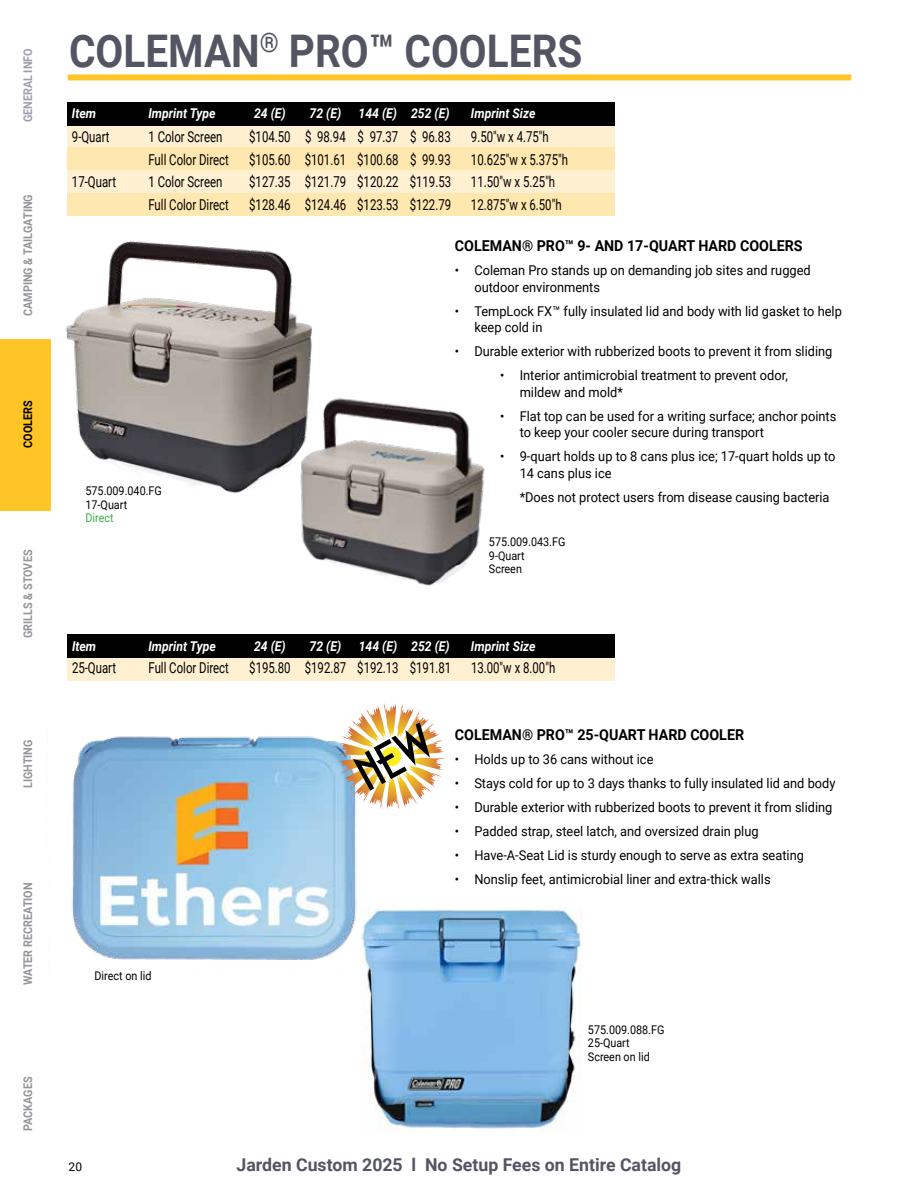
<style>
.page{position:relative;width:918px;height:1188px;background:#fff}
.page>*{position:absolute;margin:0;border:0;box-sizing:border-box;transform-origin:0 0}
.t1{font:700 45px "Roboto";color:#545562;scale:.9 1}
.t2{font:700 17.7px "Roboto";color:#545562}
.t3{font:15px "Roboto";color:#000;scale:.76 1}
.t4{font:700 15px "Roboto";color:#000;scale:.95 1}
.t5{font:13.5px/16.5px "Roboto";color:#000;scale:.95 1}
.t6{font:italic 700 13.5px "Roboto";color:#fff;scale:.9 1}
.t7{font:12px/13.5px "Roboto";color:#000;scale:.9 1}
.t8{font:700 12px "Roboto";color:#939598;scale:.9 1}
.t9{font:700 12px "Roboto";color:#9e9fab;scale:.9 1}
.t10{font:700 12px "Roboto";color:#000;scale:.9 1}
.t11{font:12px "Roboto";color:#41ad49;scale:.9 1}
.t12{font:12px "Roboto";color:#000}
</style>
<div class="page">
<img style="left:72px;top:727px;width:305px;height:233px">
<img style="left:360px;top:908px;width:222px;height:222px">
<div style="left:67px;top:126px;width:548px;height:90px;background:#fff0d2"></div>
<div style="left:67px;top:147px;width:548px;height:22px;background:#ffe7b0"></div>
<div style="left:67px;top:193px;width:548px;height:23px;background:#ffe7b0"></div>
<div style="left:67px;top:102px;width:548px;height:24px;background:#000"></div>
<div style="left:68px;top:74px;width:783px;height:6px;background:#ffc425"></div>
<img style="left:65px;top:241px;width:247px;height:253px">
<img style="left:291px;top:392px;width:194px;height:194px">
<div style="left:68px;top:658px;width:547px;height:23px;background:#fff0d2"></div>
<div style="left:68px;top:634px;width:547px;height:24px;background:#000"></div>
<img style="left:353px;top:703px;width:77px;height:88px">
<div style="left:0;top:339px;width:50px;height:172px;background:#ffc425"></div>
<p class="t9" style="left:20px;top:122px;width:84px;rotate:-90deg">GENERAL INFO</p>
<p class="t8" style="left:20px;top:316px;width:137px;rotate:-90deg">CAMPING &amp; TAILGATING</p>
<p class="t10" style="left:20px;top:448px;width:54px;rotate:-90deg">COOLERS</p>
<p class="t8" style="left:20px;top:638px;width:100px;rotate:-90deg">GRILLS &amp; STOVES</p>
<p class="t8" style="left:20px;top:788px;width:56px;rotate:-90deg">LIGHTING</p>
<p class="t8" style="left:20px;top:985px;width:116px;rotate:-90deg">WATER RECREATION</p>
<p class="t8" style="left:20px;top:1131px;width:62px;rotate:-90deg">PACKAGES</p>
<h1 class="t1" style="left:69px;top:20px;width:572px">COLEMAN<sup>®</sup> PRO™ COOLERS</h1>
<p class="t6" style="left:72px;top:104px;width:28px">Item</p>
<p class="t6" style="left:148px;top:104px;width:76px">Imprint Type</p>
<p class="t6" style="left:254px;top:104px;width:37px">24 (E)</p>
<p class="t6" style="left:310px;top:104px;width:37px">72 (E)</p>
<p class="t6" style="left:359px;top:104px;width:103px">144 (E) 252 (E)</p>
<p class="t6" style="left:471px;top:104px;width:73px">Imprint Size</p>
<p class="t3" style="left:72px;top:126px;width:51px">9-Quart</p>
<p class="t3" style="left:148px;top:126px;width:99px">1 Color Screen</p>
<p class="t3" style="left:249px;top:126px;width:267px">$104.50 $ 98.94 $ 97.37 $ 96.83</p>
<p class="t3" style="left:471px;top:126px;width:104px">9.50″w x 4.75″h</p>
<p class="t3" style="left:148px;top:149px;width:107px">Full Color Direct</p>
<p class="t3" style="left:249px;top:149px;width:267px">$105.60 $101.61 $100.68 $ 99.93</p>
<p class="t3" style="left:471px;top:149px;width:129px">10.625″w x 5.375″h</p>
<p class="t3" style="left:72px;top:171px;width:60px">17-Quart</p>
<p class="t3" style="left:148px;top:171px;width:99px">1 Color Screen</p>
<p class="t3" style="left:249px;top:171px;width:267px">$127.35 $121.79 $120.22 $119.53</p>
<p class="t3" style="left:471px;top:171px;width:112px">11.50″w x 5.25″h</p>
<p class="t3" style="left:148px;top:194px;width:107px">Full Color Direct</p>
<p class="t3" style="left:249px;top:194px;width:267px">$128.46 $124.46 $123.53 $122.79</p>
<p class="t3" style="left:471px;top:194px;width:121px">12.875″w x 6.50″h</p>
<p class="t7" style="left:85px;top:484px;width:86px">575.009.040.FG<br>17-Quart</p>
<p class="t11" style="left:85px;top:509px;width:33px">Direct</p>
<p class="t4" style="left:455px;top:235px;width:368px">COLEMAN® PRO™ 9- AND 17-QUART HARD COOLERS</p>
<p class="t5" style="left:474px;top:262px;width:356px;text-indent:-20px">• Coleman Pro stands up on demanding job sites and rugged outdoor environments</p>
<p class="t5" style="left:474px;top:302px;width:388px;text-indent:-19px">• TempLock FX™ fully insulated lid and body with lid gasket to help keep cold in</p>
<p class="t5" style="left:455px;top:343px;width:399px">• Durable exterior with rubberized boots to prevent it from sliding</p>
<p class="t5" style="left:520px;top:367px;width:284px;text-indent:-20px">• Interior antimicrobial treatment to prevent odor, mildew and mold*</p>
<p class="t5" style="left:520px;top:407px;width:335px;text-indent:-20px">• Flat top can be used for a writing surface; anchor points to keep your cooler secure during transport</p>
<p class="t5" style="left:520px;top:448px;width:334px;text-indent:-19px">• 9-quart holds up to 8 cans plus ice; 17-quart holds up to<br>14 cans plus ice</p>
<p class="t5" style="left:520px;top:488px;width:328px">*Does not protect users from disease causing bacteria</p>
<p class="t7" style="left:489px;top:535px;width:86px">575.009.043.FG<br>9-Quart<br>Screen</p>
<p class="t6" style="left:72px;top:637px;width:28px">Item</p>
<p class="t6" style="left:148px;top:637px;width:76px">Imprint Type</p>
<p class="t6" style="left:254px;top:637px;width:37px">24 (E)</p>
<p class="t6" style="left:310px;top:637px;width:37px">72 (E)</p>
<p class="t6" style="left:359px;top:637px;width:103px">144 (E) 252 (E)</p>
<p class="t6" style="left:471px;top:637px;width:73px">Imprint Size</p>
<p class="t3" style="left:72px;top:658px;width:60px">25-Quart</p>
<p class="t3" style="left:149px;top:658px;width:107px">Full Color Direct</p>
<p class="t3" style="left:249px;top:658px;width:267px">$195.80 $192.87 $192.13 $191.81</p>
<p class="t3" style="left:471px;top:658px;width:112px">13.00″w x 8.00″h</p>
<p class="t7" style="left:94px;top:968px;width:65px">Direct on lid</p>
<p class="t4" style="left:455px;top:724px;width:306px">COLEMAN® PRO™ 25-QUART HARD COOLER</p>
<p class="t5" style="left:455px;top:750px;width:211px">• Holds up to 36 cans without ice</p>
<p class="t5" style="left:455px;top:774px;width:402px">• Stays cold for up to 3 days thanks to fully insulated lid and body</p>
<p class="t5" style="left:455px;top:798px;width:399px">• Durable exterior with rubberized boots to prevent it from sliding</p>
<p class="t5" style="left:455px;top:822px;width:321px">• Padded strap, steel latch, and oversized drain plug</p>
<p class="t5" style="left:455px;top:846px;width:369px">• Have-A-Seat Lid is sturdy enough to serve as extra seating</p>
<p class="t5" style="left:455px;top:870px;width:334px">• Nonslip feet, antimicrobial liner and extra-thick walls</p>
<p class="t7" style="left:588px;top:1022px;width:86px">575.009.088.FG<br>25-Quart<br>Screen on lid</p>
<p class="t12" style="left:69px;top:1158px;width:15px">20</p>
<h2 class="t2" style="left:237px;top:1152px;width:446px">Jarden Custom 2025 l No Setup Fees on Entire Catalog</h2>
</div>
